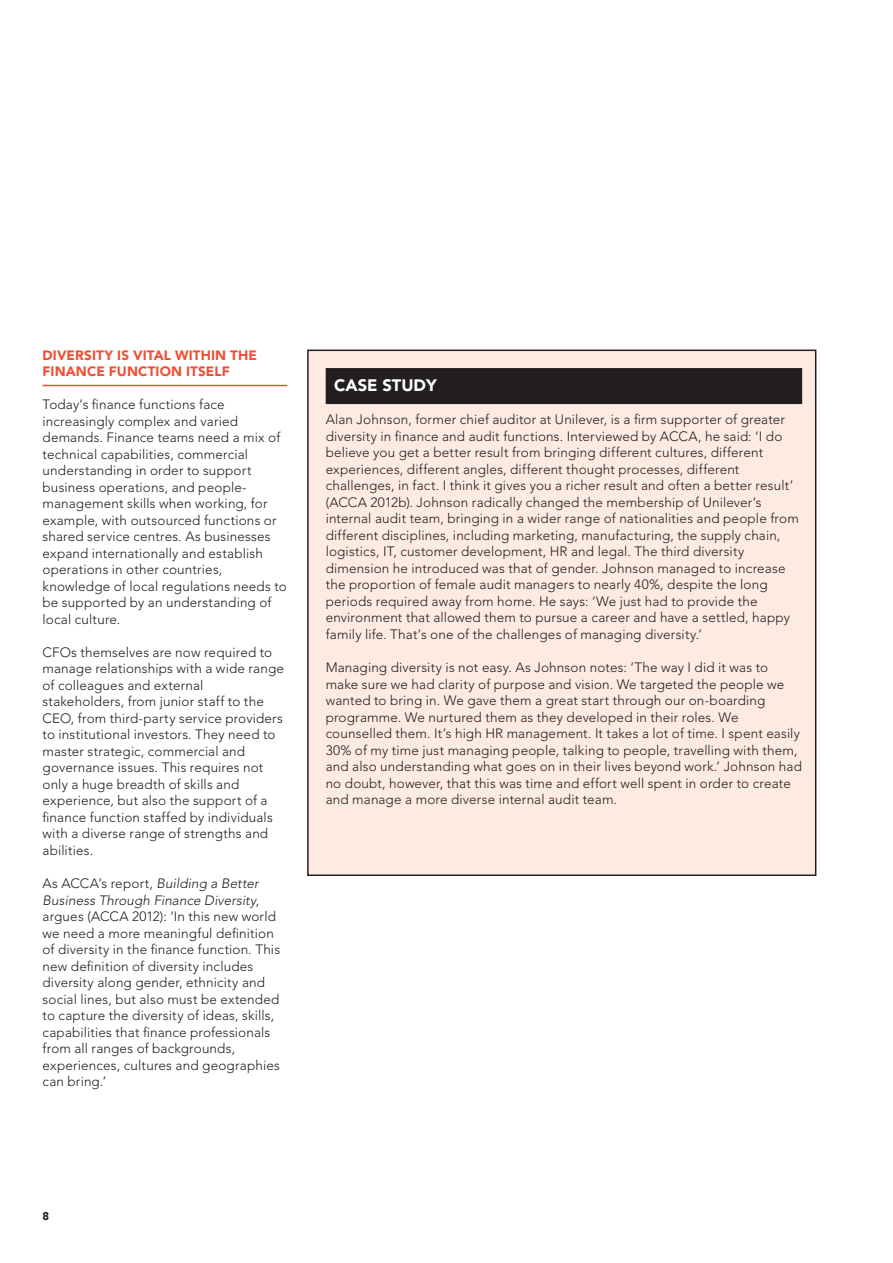
<style>
.page{position:relative;width:893px;height:1263px;background:#fff}
.page>*{position:absolute;margin:0;border:0;box-sizing:border-box;transform-origin:0 0}
.Case_study_heading_L{font:900 16.5px "Avenir LT Std";color:#fff}
.body_text{font:300 13.5px/16.5px "Avenir LT Std";letter-spacing:.01em;color:#231f20}
.Heading_L2{font:900 13.5px/16.5px "Avenir LT Std";letter-spacing:.01em;color:#ef4f34}
.t1{font:900 11.25px "Avenir LT Std";color:#231f20}
.s1{font-style:italic}
</style>
<div class="page">
<hr style="left:43px;top:385px;width:244px;height:1px;background:#ef4f34">
<div style="left:308px;top:350px;width:508px;height:525px;background:#fdebe2"></div>
<div style="left:326px;top:368px;width:476px;height:36px;background:#231f20"></div>
<div style="left:307px;top:350px;width:509px;height:526px;border:2px solid #231f20"></div>
<p class="Heading_L2" style="left:43px;top:347px;width:216px">DIVERSITY IS VITAL WITHIN THE<br>FINANCE FUNCTION ITSELF</p>
<p class="body_text" style="left:43px;top:396px;width:246px">Today’s finance functions face increasingly complex and varied demands. Finance teams need a mix of technical capabilities, commercial understanding in order to support business operations, and people&shy;management skills when working, for example, with outsourced functions or shared service centres. As businesses expand internationally and establish operations in other countries, knowledge of local regulations needs to be supported by an understanding of local culture.</p>
<p class="body_text" style="left:43px;top:644px;width:243px">CFOs themselves are now required to manage relationships with a wide range of colleagues and external stakeholders, from junior staff to the CEO, from third-party service providers to institutional investors. They need to master strategic, commercial and governance issues. This requires not only a huge breadth of skills and experience, but also the support of a finance function staffed by individuals with a diverse range of strengths and abilities.</p>
<p class="body_text" style="left:43px;top:875px;width:239px">As ACCA’s report, <span class="s1">Building a Better Business Through Finance Diversity</span>, argues (ACCA 2012): ‘In this new world we need a more meaningful definition of diversity in the finance function. This new definition of diversity includes diversity along gender, ethnicity and social lines, but also must be extended to capture the diversity of ideas, skills, capabilities that finance professionals from all ranges of backgrounds, experiences, cultures and geographies can bring.’</p>
<p class="Case_study_heading_L" style="left:334px;top:376px;width:104px">CASE STUDY</p>
<p class="body_text" style="left:326px;top:411px;width:475px">Alan Johnson, former chief auditor at Unilever, is a firm supporter of greater diversity in finance and audit functions. Interviewed by ACCA, he said: ‘I do believe you get a better result from bringing different cultures, different experiences, different angles, different thought processes, different challenges, in fact. I think it gives you a richer result and often a better result’ (ACCA 2012b). Johnson radically changed the membership of Unilever’s internal audit team, bringing in a wider range of nationalities and people from different disciplines, including marketing, manufacturing, the supply chain, logistics, IT, customer development, HR and legal. The third diversity dimension he introduced was that of gender. Johnson managed to increase the proportion of female audit managers to nearly 40%, despite the long periods required away from home. He says: ‘We just had to provide the environment that allowed them to pursue a career and have a settled, happy family life. That’s one of the challenges of managing diversity.’</p>
<p class="body_text" style="left:326px;top:659px;width:478px">Managing diversity is not easy. As Johnson notes: ‘The way I did it was to make sure we had clarity of purpose and vision. We targeted the people we wanted to bring in. We gave them a great start through our on-boarding programme. We nurtured them as they developed in their roles. We counselled them. It’s high HR management. It takes a lot of time. I spent easily 30% of my time just managing people, talking to people, travelling with them, and also understanding what goes on in their lives beyond work.’ Johnson had no doubt, however, that this was time and effort well spent in order to create and manage a more diverse internal audit team.</p>
<p class="t1" style="left:43px;top:1210px;width:8px">8</p>
</div>
